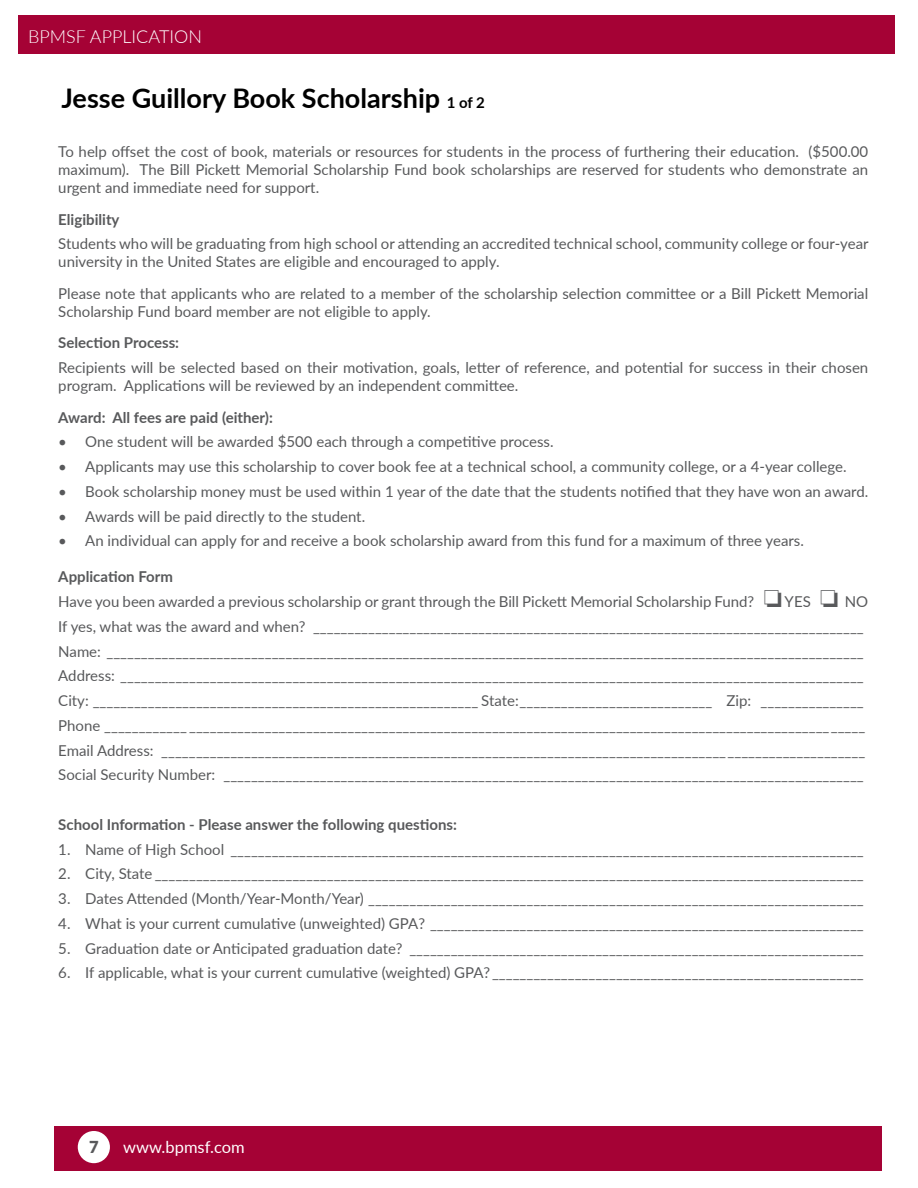
<style>
.page{position:relative;width:918px;height:1188px;background:#fff}
.page>*{position:absolute;margin:0;border:0;box-sizing:border-box;transform-origin:0 0}
.t1{font:700 27px "Lato";color:#000}
.t2{font:300 18px "Lato";color:#fff}
.t3{font:16.5px "Lato";color:#fff}
.t4{font:900 16.5px "Lato";color:#58595b}
.t5{font:15px/24.8px "Lato";color:#58595b}
.t6{font:700 15px "Lato";color:#58595b}
.s1{font-size:15px}
.s2{font-weight:700}
</style>
<div class="page">
<div style="left:18px;top:16px;width:877px;height:38px;background:#a50235"></div>
<div style="left:54px;top:1126px;width:827px;height:45px;background:#a50235"></div>
<div style="left:78px;top:1131px;width:32px;height:32px;background:#fff;border-radius:50%"></div>
<p class="t2" style="left:28px;top:24px;width:175px">BPMSF APPLICATION</p>
<h1 class="t1" style="left:62px;top:79px;width:425px">Jesse Guillory Book Scholarship <span class="s1">1 of 2</span></h1>
<p class="t5" style="left:58px;top:142px;width:812px;line-height:18px;text-align:justify">To help offset the cost of book, materials or resources for students in the process of furthering their education. ($500.00 maximum). The Bill Pickett Memorial Scholarship Fund book scholarships are reserved for students who demonstrate an urgent and immediate need for support.</p>
<p class="t6" style="left:58px;top:208px;width:63px">Eligibility</p>
<p class="t5" style="left:58px;top:234px;width:812px;line-height:18px">Students who will be graduating from high school or attending an accredited technical school, community college or four-year university in the United States are eligible and encouraged to apply.</p>
<p class="t5" style="left:58px;top:284px;width:811px;line-height:18px">Please note that applicants who are related to a member of the scholarship selection committee or a Bill Pickett Memorial<br>Scholarship Fund board member are not eligible to apply.</p>
<p class="t6" style="left:58px;top:332px;width:122px">Selection Process:</p>
<p class="t5" style="left:58px;top:358px;width:811px;line-height:18px">Recipients will be selected based on their motivation, goals, letter of reference, and potential for success in their chosen program. Applications will be reviewed by an independent committee.</p>
<p class="t6" style="left:58px;top:406px;width:216px">Award: All fees are paid (either):</p>
<p class="t5" style="left:58px;top:429px;width:497px">• One student will be awarded $500 each through a competitive process.</p>
<p class="t5" style="left:58px;top:454px;width:790px">• Applicants may use this scholarship to cover book fee at a technical school, a community college, or a 4-year college.</p>
<p class="t5" style="left:58px;top:478px;width:811px">• Book scholarship money must be used within 1 year of the date that the students notified that they have won an award.</p>
<p class="t5" style="left:58px;top:503px;width:308px">• Awards will be paid directly to the student.</p>
<p class="t5" style="left:58px;top:528px;width:747px">• An individual can apply for and receive a book scholarship award from this fund for a maximum of three years.</p>
<p class="t5" style="left:58px;top:564px;width:811px"><span class="s2">Application Form<br></span>Have you been awarded a previous scholarship or grant through the Bill Pickett Memorial Scholarship Fund? ❏ YES ❏ NO If yes, what was the award and when? ________________________________________________________________________________ Name: ______________________________________________________________________________________________________________ Address: ____________________________________________________________________________________________________________ City: ________________________________________________________ State:____________________________ Zip: _______________ Phone ____________ __________________________________________________________________________________________________ Email Address: ______________________________________________________________________________________________________ Social Security Number: _____________________________________________________________________________________________</p>
<p class="t6" style="left:58px;top:813px;width:400px">School Information - Please answer the following questions:</p>
<p class="t5" style="left:58px;top:836px;width:807px">1. Name of High School ____________________________________________________________________________________________</p>
<p class="t5" style="left:58px;top:861px;width:807px">2. City, State _______________________________________________________________________________________________________</p>
<p class="t5" style="left:58px;top:886px;width:807px">3. Dates Attended (Month/Year-Month/Year) ________________________________________________________________________</p>
<p class="t5" style="left:58px;top:910px;width:807px">4. What is your current cumulative (unweighted) GPA? _______________________________________________________________</p>
<p class="t5" style="left:58px;top:935px;width:807px">5. Graduation date or Anticipated graduation date? __________________________________________________________________</p>
<p class="t5" style="left:58px;top:960px;width:807px">6. If applicable, what is your current cumulative (weighted) GPA? ______________________________________________________</p>
<p class="t4" style="left:89px;top:1135px;width:11px">7</p>
<p class="t3" style="left:123px;top:1135px;width:123px">www.bpmsf.com</p>
</div>
